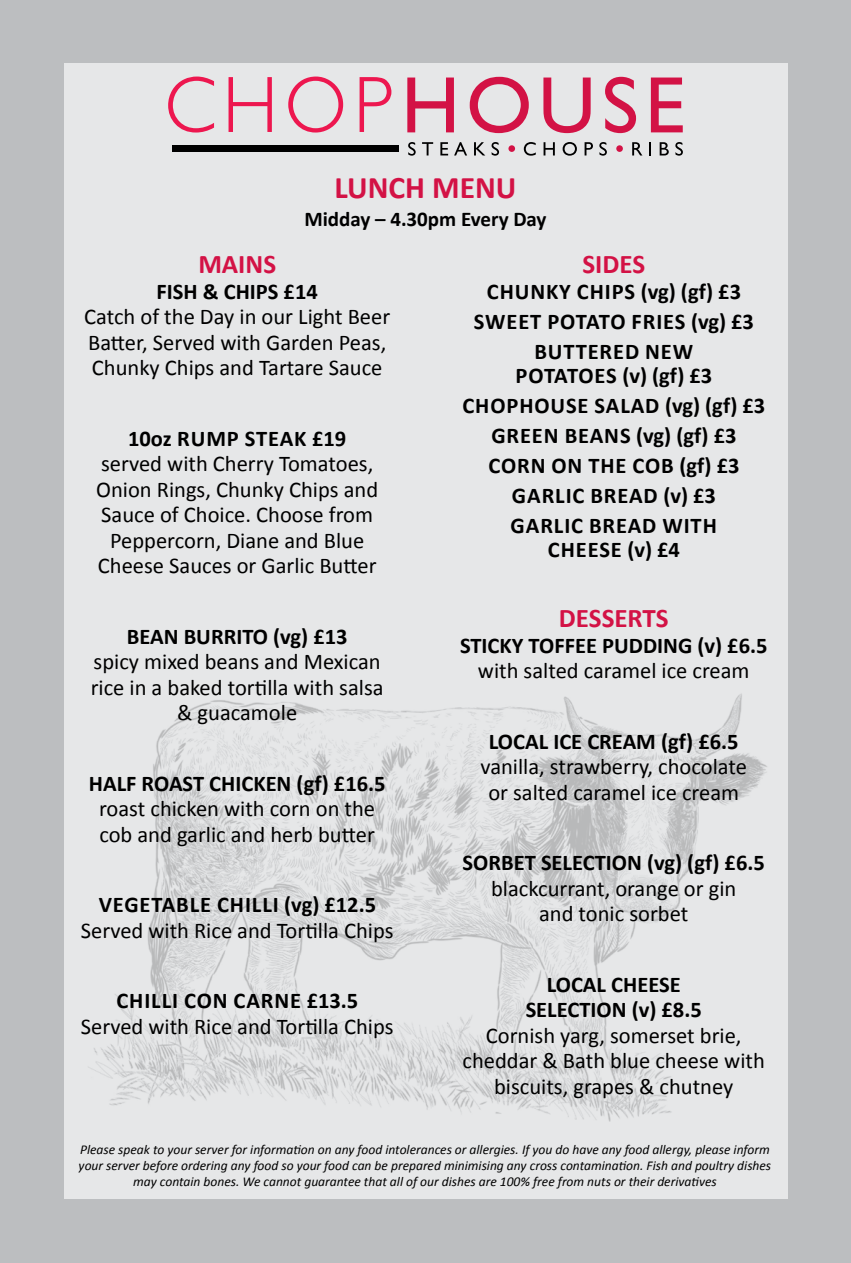
<style>
.page{position:relative;width:851px;height:1263px;background:#fff}
.page>*{position:absolute;margin:0;border:0;box-sizing:border-box;transform-origin:0 0}
.t1{font:700 31.5px "Calibri";color:#d31245}
.t2{font:700 27px "Calibri";color:#d31245}
.t3{font:22.5px/25.5px "Calibri";color:#000;text-align:center}
.t4{font:700 22.5px/24px "Calibri";color:#000}
.t5{font:700 22.5px "Calibri";letter-spacing:.04em;color:#000}
.t6{font:700 21px "Calibri";color:#000}
.t7{font:italic 13.5px/16.2px "Calibri";color:#000;text-align:center}
</style>
<div class="page">
<div style="left:0;top:0;width:850px;height:1263px;background:#bcbec0"></div>
<div style="left:64px;top:64px;width:723px;height:1135px;background:#e6e7e8"></div>
<svg style="left:168px;top:77px;width:46px;height:56px"></svg>
<svg style="left:228px;top:77px;width:44px;height:55px"></svg>
<svg style="left:288px;top:77px;width:55px;height:56px"></svg>
<svg style="left:359px;top:77px;width:32px;height:55px"></svg>
<svg style="left:407px;top:78px;width:47px;height:54px"></svg>
<svg style="left:469px;top:77px;width:59px;height:56px"></svg>
<svg style="left:543px;top:78px;width:47px;height:55px"></svg>
<svg style="left:605px;top:77px;width:31px;height:56px"></svg>
<svg style="left:650px;top:78px;width:32px;height:54px"></svg>
<div style="left:172px;top:145px;width:226px;height:7px;background:#000"></div>
<svg style="left:408px;top:142px;width:7px;height:14px"></svg>
<svg style="left:422px;top:142px;width:11px;height:13px"></svg>
<svg style="left:440px;top:142px;width:8px;height:13px"></svg>
<svg style="left:454px;top:142px;width:13px;height:13px"></svg>
<svg style="left:474px;top:142px;width:11px;height:13px"></svg>
<svg style="left:491px;top:142px;width:8px;height:14px"></svg>
<svg style="left:508px;top:145px;width:7px;height:7px"></svg>
<svg style="left:523px;top:142px;width:12px;height:14px"></svg>
<svg style="left:543px;top:142px;width:11px;height:13px"></svg>
<svg style="left:562px;top:142px;width:15px;height:14px"></svg>
<svg style="left:584px;top:142px;width:9px;height:13px"></svg>
<svg style="left:599px;top:142px;width:7px;height:14px"></svg>
<svg style="left:616px;top:145px;width:6px;height:7px"></svg>
<svg style="left:632px;top:142px;width:10px;height:13px"></svg>
<svg style="left:649px;top:142px;width:2px;height:13px"></svg>
<svg style="left:659px;top:142px;width:9px;height:13px"></svg>
<svg style="left:675px;top:142px;width:7px;height:14px"></svg>
<img style="left:88px;top:625px;width:700px;height:518px">
<h1 class="t1" style="left:334px;top:168px;width:183px">LUNCH MENU</h1>
<p class="t6" style="left:304px;top:206px;width:244px">MIDDAY – 4.30PM EVERY DAY</p>
<p class="t2" style="left:198px;top:248px;width:79px">MAINS</p>
<p class="t4" style="left:156px;top:278px;width:163px">FISH &amp; CHIPS £14</p>
<p class="t3" style="left:84px;top:303px;width:307px;text-align:left">Catch of the Day in our Light Beer<br>Batter, Served with Garden Peas,<br>Chunky Chips and Tartare Sauce</p>
<p class="t4" style="left:128px;top:425px;width:220px">10OZ RUM P STEA K £19</p>
<p class="t3" style="left:96px;top:450px;width:283px">served with Cherry Tomatoes,<br>Onion Rings, Chunky Chips and<br>Sauce of Choice. Choose from<br>Peppercorn, Diane and Blue<br>Cheese Sauces or Garlic Butter</p>
<p class="t4" style="left:127px;top:623px;width:222px">BEAN BURRITO (VG) £13</p>
<p class="t3" style="left:91px;top:648px;width:294px">spicy mixed beans and Mexican rice in a baked tortilla with salsa &amp; guacamole</p>
<p class="t4" style="left:89px;top:770px;width:66px">HALF ROAST</p>
<p class="t4" style="left:209px;top:770px;width:178px">CHICKEN (GF) £16.5</p>
<p class="t3" style="left:99px;top:795px;width:277px;text-align:left">roast chicken with corn on the cob and garlic and herb butter</p>
<p class="t4" style="left:99px;top:892px;width:28px">VEGETA</p>
<p class="t4" style="left:176px;top:892px;width:201px">BLE CH ILLI (VG) £12.5</p>
<p class="t3" style="left:81px;top:916px;width:314px">Served with Rice and Tortilla Chips</p>
<p class="t4" style="left:116px;top:988px;width:23px">CHILLI</p>
<p class="t5" style="left:184px;top:987px;width:176px">CON CARNE £13.5</p>
<p class="t3" style="left:81px;top:1012px;width:314px">Served with Rice and Tortilla Chips</p>
<p class="t2" style="left:582px;top:248px;width:64px">SIDES</p>
<p class="t4" style="left:487px;top:278px;width:28px">CHUN</p>
<p class="t5" style="left:546px;top:277px;width:196px">KY CH IPS (VG) (GF) £3</p>
<p class="t4" style="left:474px;top:308px;width:27px">SWEET</p>
<p class="t4" style="left:547px;top:308px;width:208px">POTATO FR IES (VG) £3</p>
<p class="t4" style="left:534px;top:338px;width:14px">BUTTERED</p>
<p class="t4" style="left:515px;top:338px;width:198px;text-indent:130px">NEW<br>POTATOES (V) (GF) £3</p>
<p class="t4" style="left:462px;top:392px;width:101px">CHOPHOUSE</p>
<p class="t4" style="left:594px;top:392px;width:26px">SALAD</p>
<p class="t4" style="left:665px;top:392px;width:102px">(VG) (GF) £3</p>
<p class="t4" style="left:491px;top:422px;width:29px">GREEN</p>
<p class="t4" style="left:564px;top:422px;width:14px">BEANS</p>
<p class="t4" style="left:636px;top:422px;width:102px">(VG) (GF) £3</p>
<p class="t4" style="left:488px;top:452px;width:114px">CORN ON THE</p>
<p class="t4" style="left:632px;top:452px;width:108px">COB (GF) £3</p>
<p class="t4" style="left:512px;top:482px;width:93px">GARLIC BREAD</p>
<p class="t4" style="left:663px;top:482px;width:54px">(V) £3</p>
<p class="t4" style="left:510px;top:512px;width:93px">GARLIC BREAD</p>
<p class="t4" style="left:662px;top:512px;width:42px">WITH</p>
<p class="t4" style="left:548px;top:536px;width:26px">CHEESE</p>
<p class="t4" style="left:627px;top:536px;width:54px">(V) £4</p>
<p class="t2" style="left:559px;top:602px;width:111px">DESSERTS</p>
<p class="t4" style="left:460px;top:632px;width:309px">STICKY TOFFEE PUDDING (V) £6.5</p>
<p class="t3" style="left:478px;top:657px;width:273px">with salted caramel ice cream</p>
<p class="t4" style="left:489px;top:728px;width:251px">LOCAL ICE CREAM (GF) £6.5</p>
<p class="t3" style="left:480px;top:753px;width:268px">vanilla, strawberry, chocolate or salted caramel ice cream</p>
<p class="t4" style="left:462px;top:850px;width:304px">SORBET SE LECTION (VG) (GF) £6.5</p>
<p class="t3" style="left:491px;top:874px;width:247px">blackcurrant, orange or gin and tonic sorbet</p>
<p class="t4" style="left:525px;top:970px;width:178px;line-height:25.5px;text-align:center">LOCAL CHEESE<br>SE LECTION (V) £8.5</p>
<p class="t3" style="left:462px;top:1021px;width:304px">Cornish yarg, somerset brie, cheddar &amp; Bath blue cheese with biscuits, grapes &amp; chutney</p>
<p class="t7" style="left:79px;top:1141px;width:694px">Please speak to your server for information on any food intolerances or allergies. If you do have any food allergy, please inform your server before ordering any food so your food can be prepared minimising any cross contamination. Fish and poultry dishes may contain bones. We cannot guarantee that all of our dishes are 100% free from nuts or their derivatives</p>
</div>
